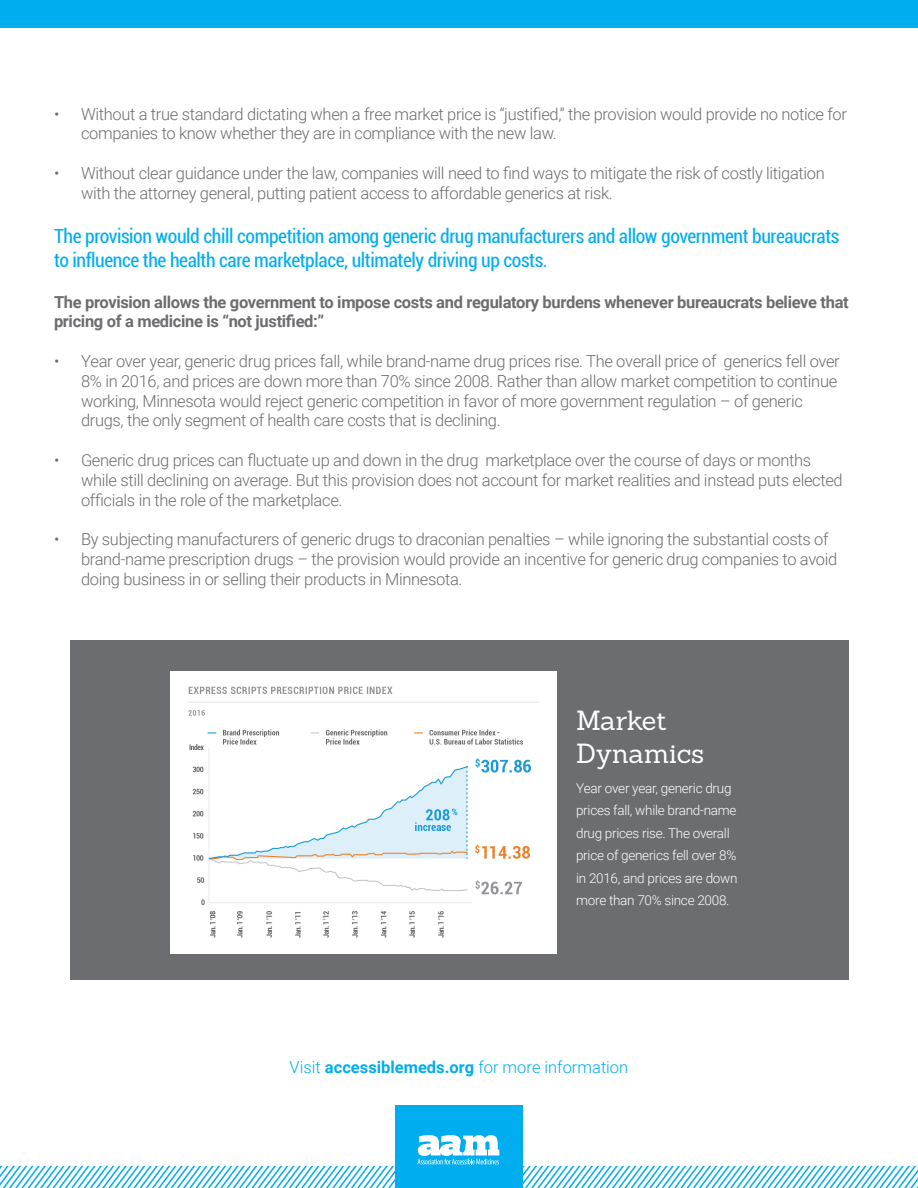
<style>
.page{position:relative;width:918px;height:1188px;background:#fff}
.page>*{position:absolute;margin:0;border:0;box-sizing:border-box;transform-origin:0 0}
.t1{font:27px/32.4px "Sanchez";letter-spacing:-.005em;color:#fff}
.Bullets{font:condensed 19.5px/23.4px "Roboto";letter-spacing:-.02em;color:#00aeef}
.t2{font:300 16.5px/19.8px "Roboto";letter-spacing:-.02em;color:#6c6d70}
.t3{font:700 16.5px/19.8px "Roboto";letter-spacing:-.02em;color:#6c6d70}
.t4{font:300 16.5px "Roboto";color:#00aeef}
.t5{font:300 13.5px "Roboto";letter-spacing:-.02em;color:#fff}
.s1{font-weight:700}
</style>
<div class="page">
<div style="left:70px;top:640px;width:779px;height:340px;background:#6c6d70"></div>
<img style="left:170px;top:671px;width:387px;height:283px">
<div style="left:395px;top:1106px;width:128px;height:82px;background:#00aeef"></div>
<div style="left:0;top:0;width:918px;height:27px;background:#00aeef"></div>
<svg style="left:0;top:1135px;width:918px;height:53px"></svg>
<p class="t2" style="left:81px;top:103px;width:768px;text-indent:-27px">• Without a true standard dictating when a free market price is “justified,” the provision would provide no notice for companies to know whether they are in compliance with the new law.</p>
<p class="t2" style="left:81px;top:163px;width:745px;text-indent:-27px">• Without clear guidance under the law, companies will need to find ways to mitigate the risk of costly litigation with the attorney general, putting patient access to affordable generics at risk.</p>
<p class="Bullets" style="left:54px;top:224px;width:787px">The provision would chill competition among generic drug manufacturers and allow government bureaucrats to influence the health care marketplace, ultimately driving up costs.</p>
<p class="t3" style="left:54px;top:291px;width:796px">The provision allows the government to impose costs and regulatory burdens whenever bureaucrats believe that pricing of a medicine is “not justified:”</p>
<p class="t2" style="left:81px;top:351px;width:760px;text-indent:-27px">• Year over year, generic drug prices fall, while brand-name drug prices rise. The overall price of generics fell over 8% in 2016, and prices are down more than 70% since 2008. Rather than allow market competition to continue working, Minnesota would reject generic competition in favor of more government regulation – of generic drugs, the only segment of health care costs that is declining.</p>
<p class="t2" style="left:81px;top:450px;width:763px;text-indent:-27px">• Generic drug prices can fluctuate up and down in the drug marketplace over the course of days or months while still declining on average. But this provision does not account for market realities and instead puts elected officials in the role of the marketplace.</p>
<p class="t2" style="left:81px;top:529px;width:758px;text-indent:-27px">• By subjecting manufacturers of generic drugs to draconian penalties – while ignoring the substantial costs of brand-name prescription drugs – the provision would provide an incentive for generic drug companies to avoid doing business in or selling their products in Minnesota.</p>
<p class="t1" style="left:576px;top:704px;width:130px">Market<br>Dynamics</p>
<p class="t5" style="left:576px;top:779px;width:157px">Year over year, generic drug</p>
<p class="t5" style="left:576px;top:801px;width:162px">prices fall, while brand-name</p>
<p class="t5" style="left:576px;top:824px;width:155px">drug prices rise. The overall</p>
<p class="t5" style="left:576px;top:846px;width:162px">price of generics fell over 8%</p>
<p class="t5" style="left:576px;top:869px;width:163px">in 2016, and prices are down</p>
<p class="t5" style="left:576px;top:891px;width:155px">more than 70% since 2008.</p>
<p class="t4" style="left:290px;top:1056px;width:340px">Visit <span class="s1">accessiblemeds.org</span> for more information</p>
</div>
